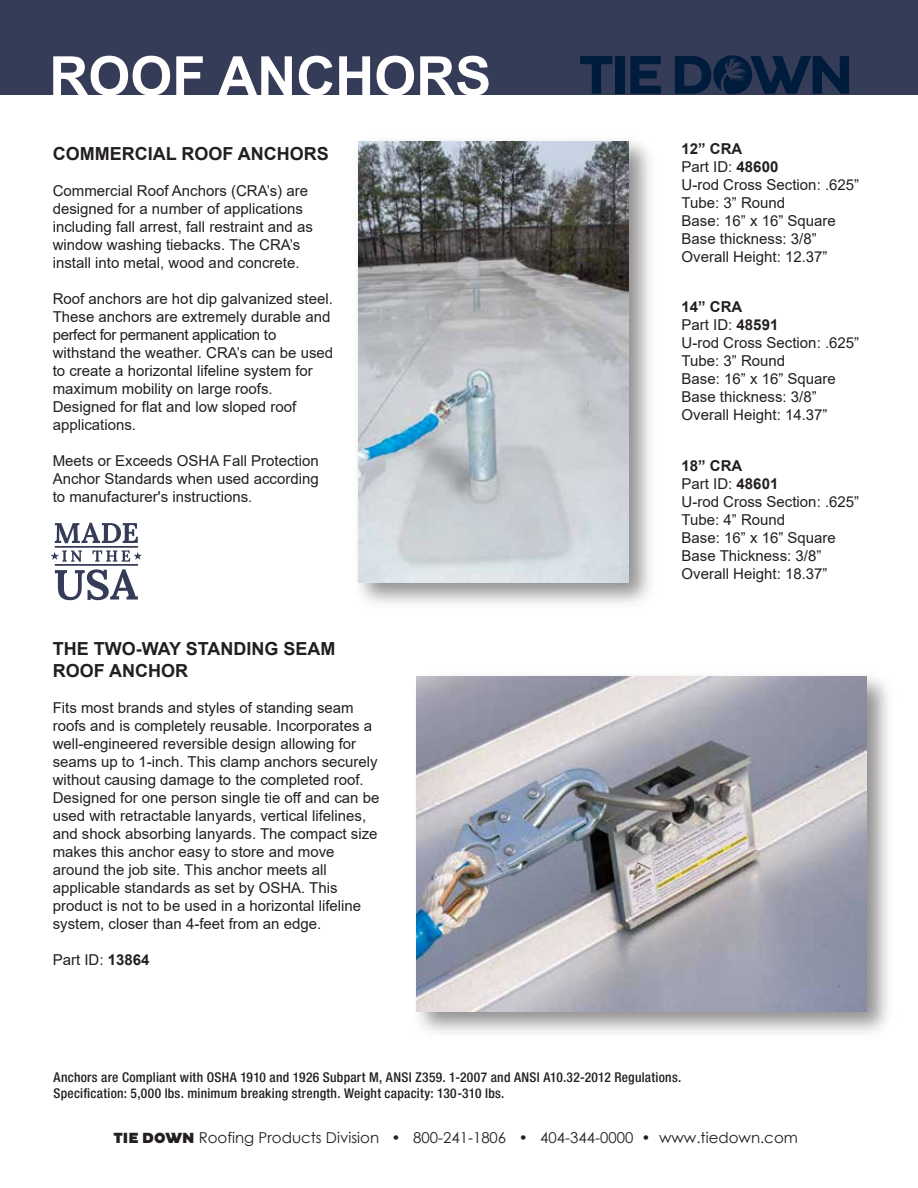
<style>
.page{position:relative;width:918px;height:1188px;background:#fff}
.page>*{position:absolute;margin:0;border:0;box-sizing:border-box;transform-origin:0 0}
.t1{font:700 54px "Arial";color:#fff}
.t2{font:700 18px/21.6px "Arial";color:#231f20}
.t3{font:15px/18px "Arial";color:#231f20}
.t4{font:15px "Century Gothic";color:#231f20}
.t5{font:500 condensed 13.5px/16.2px "Helvetica Neue LT Std";letter-spacing:.02em;color:#231f20}
.s1{font-weight:700}
.s2{font-family:"Pluto Sans";font-weight:900}
</style>
<div class="page">
<div style="left:0;top:0;width:918px;height:94px;background:#353c57"></div>
<img style="left:416px;top:676px;width:472px;height:357px">
<img style="left:417px;top:676px;width:450px;height:335px">
<img style="left:358px;top:141px;width:292px;height:463px">
<img style="left:359px;top:142px;width:269px;height:441px">
<svg style="left:50px;top:523px;width:92px;height:77px"></svg>
<svg style="left:580px;top:56px;width:32px;height:38px"></svg>
<div style="left:615px;top:56px;width:9px;height:38px;background:#001c3c"></div>
<svg style="left:630px;top:56px;width:31px;height:38px"></svg>
<svg style="left:675px;top:55px;width:174px;height:39px"></svg>
<h1 class="t1" style="left:49px;top:40px;width:443px">ROOF ANCHORS</h1>
<p class="t2" style="left:53px;top:143px;width:277px">COMMERCIAL ROOF ANCHORS</p>
<p class="t3" style="left:53px;top:181px;width:262px">Commercial Roof Anchors (CRA’s) are designed for a number of applications including fall arrest, fall restraint and as window washing tiebacks. The CRA’s install into metal, wood and concrete.</p>
<p class="t3" style="left:53px;top:289px;width:282px">Roof anchors are hot dip galvanized steel.<br>These anchors are extremely durable and perfect for permanent application to withstand the weather. CRA’s can be used to create a horizontal lifeline system for maximum mobility on large roofs.<br>Designed for flat and low sloped roof applications.</p>
<p class="t3" style="left:53px;top:451px;width:267px;text-align:justify">Meets or Exceeds OSHA Fall Protection Anchor Standards when used according to manufacturer's instructions.</p>
<p class="t2" style="left:53px;top:638px;width:284px">THE TWO-WAY STANDING SEAM<br>ROOF ANCHOR</p>
<p class="t3" style="left:53px;top:698px;width:328px">Fits most brands and styles of standing seam roofs and is completely reusable. Incorporates a well-engineered reversible design allowing for seams up to 1-inch. This clamp anchors securely without causing damage to the completed roof.<br>Designed for one person single tie off and can be used with retractable lanyards, vertical lifelines, and shock absorbing lanyards. The compact size makes this anchor easy to store and move around the job site. This anchor meets all applicable standards as set by OSHA. This product is not to be used in a horizontal lifeline system, closer than 4-feet from an edge.</p>
<p class="t3" style="left:53px;top:950px;width:98px">Part ID: <span class="s1">13864</span></p>
<p class="t3" style="left:682px;top:140px;width:179px"><span class="s1">12” CRA<br></span>Part ID: <span class="s1">48600<br></span>U-rod Cross Section: .625”<br>Tube: 3” Round<br>Base: 16” x 16” Square<br>Base thickness: 3/8”<br>Overall Height: 12.37”</p>
<p class="t3" style="left:682px;top:298px;width:179px"><span class="s1">14” CRA<br></span>Part ID: <span class="s1">48591<br></span>U-rod Cross Section: .625”<br>Tube: 3” Round<br>Base: 16” x 16” Square<br>Base thickness: 3/8”<br>Overall Height: 14.37”</p>
<p class="t3" style="left:682px;top:457px;width:179px"><span class="s1">18” CRA<br></span>Part ID: <span class="s1">48601<br></span>U-rod Cross Section: .625”<br>Tube: 4” Round<br>Base: 16” x 16” Square<br>Base Thickness: 3/8”<br>Overall Height: 18.37”</p>
<p class="t5" style="left:54px;top:1069px;width:629px">Anchors are Compliant with OSHA 1910 and 1926 Subpart M, ANSI Z359. 1-2007 and ANSI A10.32-2012 Regulations.<br>Specification: 5,000 lbs. minimum breaking strength. Weight capacity: 130-310 lbs.</p>
<p class="t4" style="left:114px;top:1127px;width:686px"><span class="s2">TIE DOWN</span> Roofing Products Division • 800-241-1806 • 404-344-0000 • www.tiedown.com</p>
</div>
